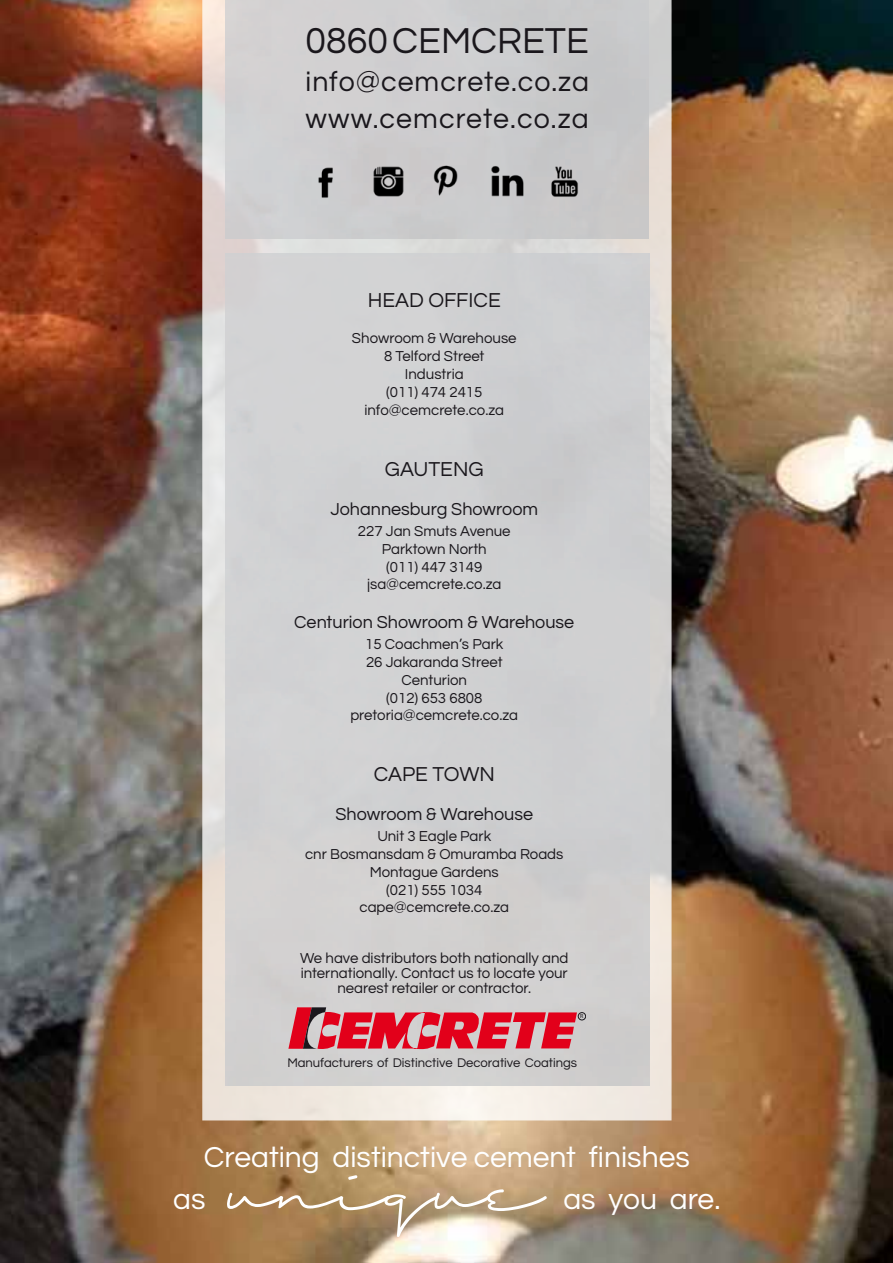
<style>
.page{position:relative;width:893px;height:1263px;background:#fff}
.page>*{position:absolute;margin:0;border:0;box-sizing:border-box;transform-origin:0 0}
.t1{font:210px "Shopping Script Demo";color:#fff}
.t2{font:37.5px "Questrial";color:#1a171c}
.t3{font:30px/42px "Questrial";color:#fff}
.t4{font:28.5px "Questrial";letter-spacing:.035em;color:#1a171c}
.t5{font:21px "Questrial";color:#1a171c}
.t6{font:18px "Questrial";color:#1a171c}
.t7{font:15px/18px "Questrial";color:#1a171c;text-align:center}
.t8{font:13.05px "Questrial";color:#1a171c}
.t9{font:6px "Myriad";color:#1a171c}
</style>
<div class="page">
<img style="left:0;top:0;width:893px;height:1263px">
<svg style="left:202px;top:0;width:469px;height:1120px;background:#e3ded9"></svg>
<div style="left:225px;top:253px;width:424px;height:832px;background:#d0d0d1"></div>
<svg style="left:288px;top:1007px;width:289px;height:42px;background:#d75362"></svg>
<div style="left:578px;top:1012px;width:8px;height:8px;border:1px solid #1a171c;border-radius:50%"></div>
<div style="left:225px;top:0;width:423px;height:238px;background:#cdcdce"></div>
<img style="left:305px;top:159px;width:43px;height:43px">
<img style="left:366px;top:160px;width:42px;height:43px">
<img style="left:422px;top:160px;width:42px;height:43px">
<img style="left:482px;top:160px;width:51px;height:43px">
<img style="left:546px;top:160px;width:42px;height:43px">
<h2 class="t2" style="left:305px;top:23px;width:190px">0860 CE MCRETE</h2>
<h3 class="t4" style="left:305px;top:68px;width:285px">info@cemcrete.co.za</h3>
<h3 class="t4" style="left:305px;top:105px;width:285px">www.cemcrete.co.za</h3>
<h3 class="t5" style="left:368px;top:289px;width:120px">HEAD OFFICE</h3>
<p class="t7" style="left:352px;top:329px;width:166px">Showroom &amp; Warehouse<br>8 Telford Street<br>Industria<br>(011) 474 2415 info@cemcrete.co.za</p>
<h3 class="t5" style="left:385px;top:459px;width:42px">GAUTE</h3>
<h3 class="t5" style="left:453px;top:459px;width:32px">NG</h3>
<p class="t6" style="left:330px;top:501px;width:209px">Johannesburg Showroom</p>
<p class="t7" style="left:358px;top:523px;width:154px">227 Jan Smuts Avenue<br>Parktown North<br>(011) 447 3149</p>
<p class="t7" style="left:367px;top:575px;width:136px">jsa@cemcrete.co.za</p>
<p class="t6" style="left:294px;top:613px;width:282px">Centurion Showroom &amp; Warehouse</p>
<p class="t7" style="left:365px;top:636px;width:140px">15 Coachmen’s Park<br>26 Jakaranda Street<br>Centurion<br>(012) 653 6808</p>
<p class="t7" style="left:350px;top:706px;width:169px">pretoria@cemcrete.co.za</p>
<h3 class="t5" style="left:374px;top:763px;width:123px">CAPE TOWN</h3>
<p class="t6" style="left:335px;top:805px;width:199px">Showroom &amp; Warehouse</p>
<p class="t7" style="left:305px;top:828px;width:260px">Unit 3 Eagle Park<br>cnr Bosmansdam &amp; Omuramba Roads<br>Montague Gardens<br>(021) 555 1034</p>
<p class="t7" style="left:359px;top:898px;width:151px">cape@cemcrete.co.za</p>
<p class="t7" style="left:300px;top:950px;width:270px;line-height:15px">We have distributors both nationally and internationally. Contact us to locate your nearest retailer or contractor.</p>
<p class="t9" style="left:580px;top:1013px;width:5px">R</p>
<p class="t8" style="left:287px;top:1056px;width:291px">Manufacturers of Distinctive Decorative Coatings</p>
<h3 class="t3" style="left:173px;top:1137px;width:518px;text-indent:31px">Creating distinctive cement finishes as</h3>
<h1 class="t1" style="left:223px;top:1068px;width:317px">unique</h1>
<h3 class="t3" style="left:563px;top:1179px;width:159px">as you are.</h3>
</div>
